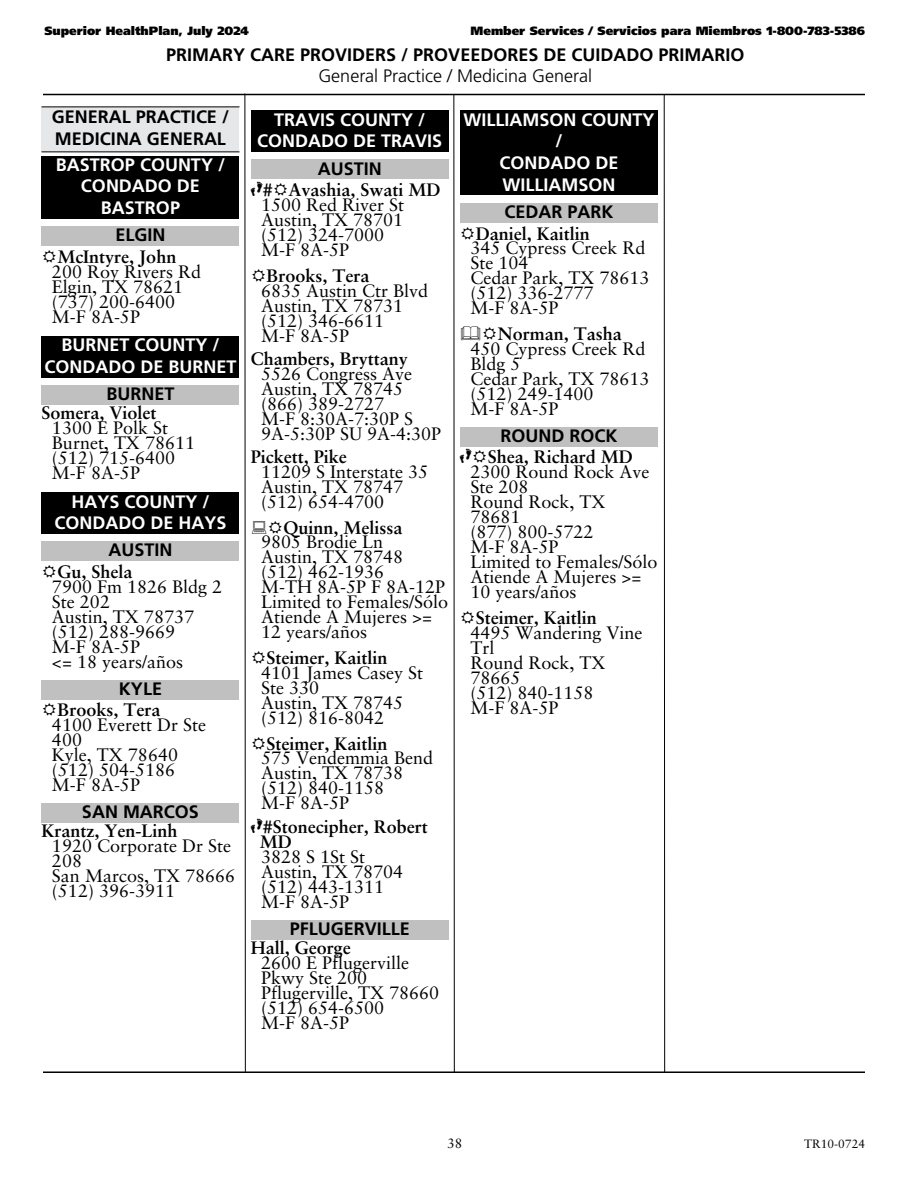
<style>
.page{position:relative;width:918px;height:1188px;background:#fff}
.page>*{position:absolute;margin:0;border:0;box-sizing:border-box;transform-origin:0 0}
.t1{font:18px/15px "Sabon LT Std";color:#000}
.t2{font:700 18px/15px "Sabon LT Std";color:#000}
.t3{font:700 18px/21.6px "Frutiger LT Std";color:#000}
.t4{font:700 18px/21.6px "Frutiger LT Std";color:#fff;text-align:center}
.t5{font:300 18px "Frutiger LT Std";color:#000}
.t6{font:13.5px "Sabon LT Std";color:#000}
.t7{font:900 12px "Frutiger LT Std";color:#000}
.t8{font:12px "Sabon LT Std";color:#000}
.s1{font-family:"Feet";font-weight:700}
.s2{font-weight:700}
.s3{font-family:"Feet"}
</style>
<div class="page">
<div style="left:41px;top:107px;width:198px;height:45px;background:#e6e7e9"></div>
<hr style="left:41px;top:106px;width:198px;height:1px;background:#000">
<hr style="left:41px;top:151px;width:198px;height:1px;background:#000">
<div style="left:41px;top:156px;width:198px;height:62px;background:#000"></div>
<div style="left:41px;top:226px;width:198px;height:20px;background:#c0c0c0"></div>
<div style="left:41px;top:336px;width:198px;height:41px;background:#000"></div>
<div style="left:41px;top:385px;width:198px;height:19px;background:#c0c0c0"></div>
<div style="left:41px;top:492px;width:198px;height:42px;background:#000"></div>
<div style="left:41px;top:541px;width:198px;height:20px;background:#c0c0c0"></div>
<div style="left:41px;top:680px;width:198px;height:19px;background:#c0c0c0"></div>
<div style="left:41px;top:803px;width:198px;height:20px;background:#c0c0c0"></div>
<div style="left:251px;top:111px;width:198px;height:41px;background:#000"></div>
<div style="left:251px;top:160px;width:198px;height:19px;background:#c0c0c0"></div>
<div style="left:251px;top:920px;width:198px;height:20px;background:#c0c0c0"></div>
<div style="left:460px;top:111px;width:198px;height:84px;background:#000"></div>
<div style="left:460px;top:203px;width:198px;height:19px;background:#c0c0c0"></div>
<div style="left:460px;top:427px;width:198px;height:19px;background:#c0c0c0"></div>
<hr style="left:43px;top:94px;width:822px;height:1px;background:#000">
<hr style="left:43px;top:1071px;width:822px;height:2px;background:#000">
<svg style="left:244px;top:93px;width:2px;height:979px;background:#7e7e7e"></svg>
<svg style="left:453px;top:95px;width:2px;height:977px;background:#7e7e7e"></svg>
<svg style="left:663px;top:93px;width:3px;height:979px"></svg>
<p class="t7" style="left:44px;top:26px;width:206px">Superior HealthPlan, July 2024</p>
<p class="t7" style="left:471px;top:26px;width:396px">Member Services / Servicios para Miembros 1-800-783-5386</p>
<p class="t3" style="left:166px;top:46px;width:580px">PRIMARY CARE PROVIDERS / PROVEEDORES DE CUIDADO PRIMARIO</p>
<p class="t5" style="left:318px;top:69px;width:275px">General Practice / Medicina General</p>
<p class="t3" style="left:52px;top:108px;width:179px">GENERAL PRACTICE /<br>MEDICINA GENERAL</p>
<p class="t4" style="left:56px;top:156px;width:171px">BASTROP COUNTY /<br>CONDADO DE<br>BASTROP</p>
<p class="t3" style="left:115px;top:226px;width:52px">ELGIN</p>
<p class="t2" style="left:57px;top:251px;width:121px">McIntyre, John</p>
<p class="t1" style="left:52px;top:266px;width:151px">200 Roy Rivers Rd<br>Elgin, TX 78621 (737) 200-6400<br>M-F 8A-5P</p>
<p class="t4" style="left:44px;top:336px;width:194px">BURNET COUNTY /<br>CONDADO DE BURNET</p>
<p class="t3" style="left:106px;top:385px;width:70px">BURNET</p>
<p class="t2" style="left:41px;top:407px;width:117px">Somera, Violet</p>
<p class="t1" style="left:52px;top:422px;width:145px">1300 E Polk St<br>Burnet, TX 78611 (512) 715-6400<br>M-F 8A-5P</p>
<p class="t4" style="left:54px;top:492px;width:174px">HAYS COUNTY /<br>CONDADO DE HAYS</p>
<p class="t3" style="left:108px;top:541px;width:66px">AUSTIN</p>
<p class="t2" style="left:57px;top:566px;width:77px">Gu, Shela</p>
<p class="t1" style="left:52px;top:581px;width:172px">7900 Fm 1826 Bldg 2<br>Ste 202<br>Austin, TX 78737 (512) 288-9669<br>M-F 8A-5P<br>&lt;= 18 years/años</p>
<p class="t3" style="left:119px;top:680px;width:45px">KYLE</p>
<p class="t2" style="left:57px;top:705px;width:105px">Brooks, Tera</p>
<p class="t1" style="left:52px;top:719px;width:156px">4100 Everett Dr Ste<br>400<br>Kyle, TX 78640 (512) 504-5186<br>M-F 8A-5P</p>
<p class="t3" style="left:82px;top:803px;width:118px">SAN MARCOS</p>
<p class="t2" style="left:41px;top:825px;width:138px">Krantz, Yen-Linh</p>
<p class="t1" style="left:52px;top:840px;width:185px">1920 Corporate Dr Ste<br>208<br>San Marcos, TX 78666 (512) 396-3911</p>
<p class="t4" style="left:257px;top:111px;width:187px">TRAVIS COUNTY /<br>CONDADO DE TRAVIS</p>
<p class="t3" style="left:318px;top:159px;width:66px">AUSTIN</p>
<p class="t1" style="left:261px;top:184px;width:181px;text-indent:-10px"><span class="s1">F</span><span class="s2"># Avashia, Swati MD<br></span>1500 Red River St<br>Austin, TX 78701 (512) 324-7000<br>M-F 8A-5P</p>
<p class="t2" style="left:267px;top:270px;width:105px">Brooks, Tera</p>
<p class="t1" style="left:261px;top:285px;width:169px">6835 Austin Ctr Blvd<br>Austin, TX 78731 (512) 346-6611<br>M-F 8A-5P</p>
<p class="t2" style="left:251px;top:353px;width:159px">Chambers, Bryttany</p>
<p class="t1" style="left:261px;top:368px;width:182px">5526 Congress Ave<br>Austin, TX 78745 (866) 389-2727<br>M-F 8:30A-7:30P S<br>9A-5:30P SU 9A-4:30P</p>
<p class="t2" style="left:251px;top:451px;width:98px">Pickett, Pike</p>
<p class="t1" style="left:261px;top:466px;width:169px">11209 S Interstate 35<br>Austin, TX 78747 (512) 654-4700</p>
<p class="t2" style="left:283px;top:522px;width:121px">Quinn, Melissa</p>
<p class="t1" style="left:261px;top:536px;width:189px">9805 Brodie Ln<br>Austin, TX 78748 (512) 462-1936<br>M-TH 8A-5P F 8A-12P<br>Limited to Females/Sólo<br>Atiende A Mujeres &gt;=<br>12 years/años</p>
<p class="t2" style="left:267px;top:652px;width:122px">Steimer, Kaitlin</p>
<p class="t1" style="left:261px;top:667px;width:164px">4101 James Casey St<br>Ste 330<br>Austin, TX 78745 (512) 816-8042</p>
<p class="t2" style="left:267px;top:738px;width:122px">Steimer, Kaitlin</p>
<p class="t1" style="left:261px;top:752px;width:174px">575 Vendemmia Bend<br>Austin, TX 78738 (512) 840-1158<br>M-F 8A-5P</p>
<p class="t2" style="left:260px;top:821px;width:169px;text-indent:-9px"><span class="s3">F</span>#Stonecipher, Robert<br>MD</p>
<p class="t1" style="left:261px;top:851px;width:144px">3828 S 1St St<br>Austin, TX 78704 (512) 443-1311<br>M-F 8A-5P</p>
<p class="t3" style="left:290px;top:920px;width:122px">PFLUGERVILLE</p>
<p class="t2" style="left:251px;top:942px;width:102px">Hall, George</p>
<p class="t1" style="left:261px;top:957px;width:180px">2600 E Pflugerville<br>Pkwy Ste 200<br>Pflugerville, TX 78660 (512) 654-6500<br>M-F 8A-5P</p>
<p class="t4" style="left:463px;top:111px;width:193px">WILLIAMSON COUNTY /<br>CONDADO DE<br>WILLIAMSON</p>
<p class="t3" style="left:504px;top:203px;width:111px">CEDAR PARK</p>
<p class="t2" style="left:476px;top:228px;width:116px">Daniel, Kaitlin</p>
<p class="t1" style="left:470px;top:242px;width:181px">345 Cypress Creek Rd<br>Ste 104<br>Cedar Park, TX 78613 (512) 336-2777<br>M-F 8A-5P</p>
<p class="t2" style="left:498px;top:328px;width:126px">Norman, Tasha</p>
<p class="t1" style="left:470px;top:343px;width:181px">450 Cypress Creek Rd<br>Bldg 5<br>Cedar Park, TX 78613 (512) 249-1400<br>M-F 8A-5P</p>
<p class="t3" style="left:500px;top:427px;width:118px">ROUND ROCK</p>
<p class="t1" style="left:470px;top:451px;width:189px;text-indent:-10px"><span class="s1">F</span> <span class="s2">Shea, Richard MD<br></span>2300 Round Rock Ave<br>Ste 208<br>Round Rock, TX<br>78681<br>(877) 800-5722<br>M-F 8A-5P<br>Limited to Females/Sólo<br>Atiende A Mujeres &gt;=<br>10 years/años</p>
<p class="t2" style="left:476px;top:612px;width:122px">Steimer, Kaitlin</p>
<p class="t1" style="left:470px;top:627px;width:174px">4495 Wandering Vine<br>Trl<br>Round Rock, TX<br>78665<br>(512) 840-1158<br>M-F 8A-5P</p>
<p class="t6" style="left:447px;top:1138px;width:17px">38</p>
<p class="t8" style="left:804px;top:1139px;width:62px">TR10-0724</p>
</div>
